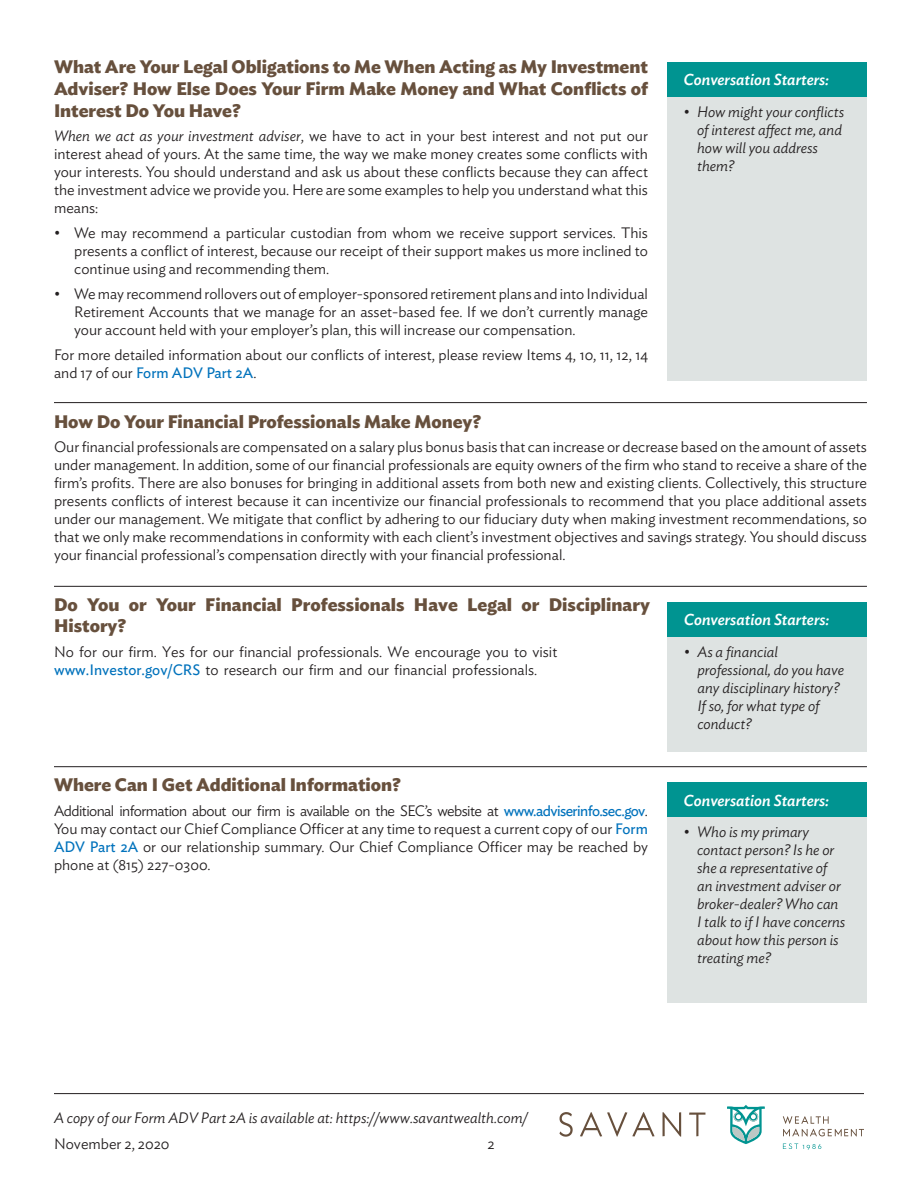
<style>
.page{position:relative;width:918px;height:1188px;background:#fff}
.page>*{position:absolute;margin:0;border:0;box-sizing:border-box;transform-origin:0 0}
.t1{font:700 18px/21.6px "Ideal Sans";color:#67503d;text-align:justify}
.t2{font:italic 500 15.75px "Ideal Sans";color:#fff}
.t3{font:300 15px/18px "Ideal Sans";color:#231f20;text-align:justify}
.t4{font:italic 300 15px/18px "Ideal Sans";color:#231f20}
.s1{font-style:italic}
.s2{font-weight:400;color:#0072bc}
.s3{font-style:normal}
</style>
<div class="page">
<div style="left:667px;top:62px;width:200px;height:318px;background:#dee3e2"></div>
<hr style="left:54px;top:1093px;width:810px;height:1px;background:#231f20">
<hr style="left:54px;top:402px;width:813px;height:1px;background:#231f20">
<hr style="left:54px;top:586px;width:813px;height:1px;background:#231f20">
<div style="left:667px;top:602px;width:200px;height:149px;background:#dee3e2"></div>
<hr style="left:54px;top:766px;width:813px;height:1px;background:#231f20">
<div style="left:667px;top:783px;width:200px;height:220px;background:#dee3e2"></div>
<div style="left:667px;top:62px;width:200px;height:34px;background:#009491"></div>
<div style="left:667px;top:602px;width:200px;height:35px;background:#009491"></div>
<div style="left:667px;top:782px;width:200px;height:35px;background:#009491"></div>
<svg style="left:727px;top:1105px;width:38px;height:39px"></svg>
<svg style="left:783px;top:1143px;width:38px;height:7px"></svg>
<svg style="left:559px;top:1112px;width:14px;height:25px"></svg>
<svg style="left:580px;top:1112px;width:75px;height:25px"></svg>
<svg style="left:663px;top:1112px;width:18px;height:25px"></svg>
<svg style="left:689px;top:1113px;width:16px;height:23px"></svg>
<svg style="left:783px;top:1116px;width:81px;height:20px"></svg>
<p class="t1" style="left:54px;top:55px;width:596px">What Are Your Legal Obligations to Me When Acting as My Investment Adviser? How Else Does Your Firm Make Money and What Conflicts of Interest Do You Have?</p>
<p class="t3" style="left:54px;top:126px;width:596px"><span class="s1">When we act as your investment adviser</span>, we have to act in your best interest and not put our interest ahead of yours. At the same time, the way we make money creates some conflicts with your interests. You should understand and ask us about these conflicts because they can affect the investment advice we provide you. Here are some examples to help you understand what this means:</p>
<p class="t3" style="left:74px;top:223px;width:575px;text-indent:-20px">• We may recommend a particular custodian from whom we receive support services. This presents a conflict of interest, because our receipt of their support makes us more inclined to continue using and recommending them.</p>
<p class="t3" style="left:74px;top:283px;width:575px;text-indent:-20px">• We may recommend rollovers out of employer-sponsored retirement plans and into Individual Retirement Accounts that we manage for an asset-based fee. If we don’t currently manage your account held with your employer’s plan, this will increase our compensation.</p>
<p class="t3" style="left:54px;top:344px;width:596px">For more detailed information about our conflicts of interest, please review Items 4, 10, 11, 12, 14 and 17 of our <span class="s2">Form ADV Part 2A</span>.</p>
<p class="t2" style="left:684px;top:67px;width:147px">Conversation Starters:</p>
<p class="t4" style="left:697px;top:101px;width:149px;text-indent:-14px">• How might your conflicts of interest affect me, and how will you address them?</p>
<p class="t1" style="left:54px;top:409px;width:429px">How Do Your Financial Professionals Make Money?</p>
<p class="t3" style="left:54px;top:437px;width:815px">Our financial professionals are compensated on a salary plus bonus basis that can increase or decrease based on the amount of assets under management. In addition, some of our financial professionals are equity owners of the firm who stand to receive a share of the firm’s profits. There are also bonuses for bringing in additional assets from both new and existing clients. Collectively, this structure presents conflicts of interest because it can incentivize our financial professionals to recommend that you place additional assets under our management. We mitigate that conflict by adhering to our fiduciary duty when making investment recommendations, so that we only make recommendations in conformity with each client’s investment objectives and savings strategy. You should discuss your financial professional’s compensation directly with your financial professional.</p>
<p class="t1" style="left:54px;top:592px;width:597px">Do You or Your Financial Professionals Have Legal or Disciplinary<br>History?</p>
<p class="t3" style="left:54px;top:641px;width:505px">No for our firm. Yes for our financial professionals. We encourage you to visit <span class="s2">www.Investor.gov/CRS</span> to research our firm and our financial professionals.</p>
<p class="t2" style="left:684px;top:608px;width:147px">Conversation Starters:</p>
<p class="t4" style="left:697px;top:641px;width:148px;text-indent:-14px">• As a financial professional, do you have any disciplinary history?<br>If so, for what type of conduct?</p>
<p class="t1" style="left:54px;top:773px;width:348px">Where Can I Get Additional Information?</p>
<p class="t3" style="left:54px;top:800px;width:595px">Additional information about our firm is available on the SEC’s website at <span class="s2">www.adviserinfo.sec.gov</span>.<br>You may contact our Chief Compliance Officer at any time to request a current copy of our <span class="s2">Form ADV Part 2A</span> or our relationship summary. Our Chief Compliance Officer may be reached by phone at (815) 227-0300.</p>
<p class="t2" style="left:684px;top:788px;width:147px">Conversation Starters:</p>
<p class="t4" style="left:697px;top:822px;width:150px;text-indent:-14px">• Who is my primary contact person? Is he or she a representative of an investment adviser or broker-dealer? Who can<br>I talk to if I have concerns about how this person is treating me?</p>
<p class="t4" style="left:54px;top:1104px;width:475px;line-height:25.3px">A copy of our Form ADV Part 2A is available at: https://www.savantwealth.com/<br><span class="s3">November 2, 2020</span></p>
<p class="t3" style="left:487px;top:1133px;width:9px">2</p>
</div>
